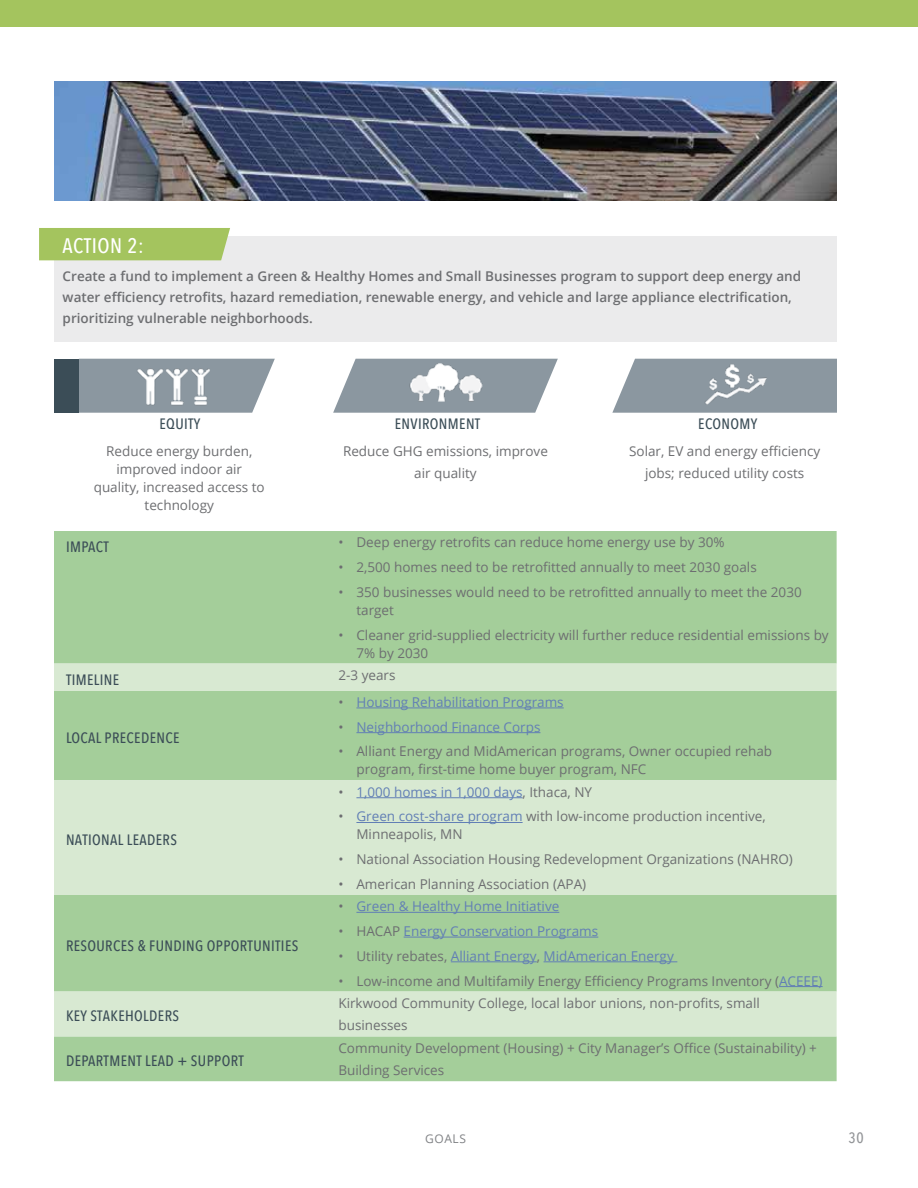
<style>
.page{position:relative;width:918px;height:1188px;background:#fff}
.page>*{position:absolute;margin:0;border:0;box-sizing:border-box;transform-origin:0 0}
.t1{font:500 21px "Avenir Next Condensed";letter-spacing:.02em;color:#fff}
.t2{font:500 15px "Avenir Next Condensed";letter-spacing:.025em;color:#3b4d57}
.t3{font:500 15px "Avenir Next Condensed";color:#939598}
.t4{font:13.5px/18px "Open Sans";color:#6d6e71}
.t5{font:600 13.5px/21px "Open Sans";color:#6d6e71}
.t6{font:13.5px "Open Sans";color:#627fb5}
.t7{font:12px "Open Sans";letter-spacing:.05em;color:#808285}
.s1{color:#6d6e71}
.s2{color:#627fb5}
</style>
<div class="page">
<div style="left:0;top:0;width:918px;height:27px;background:#a4c45e"></div>
<img style="left:54px;top:81px;width:783px;height:120px">
<div style="left:54px;top:236px;width:783px;height:105px;background:#ebebec"></div>
<div style="left:39px;top:228px;width:191px;height:32px;background:#a4c45e"></div>
<div style="left:54px;top:531px;width:783px;height:550px;background:#a4ce9a"></div>
<svg style="left:54px;top:664px;width:783px;height:372px;background:#bedbb6"></svg>
<hr style="left:356px;top:708px;width:208px;height:1px;background:#627fb5">
<hr style="left:356px;top:732px;width:184px;height:1px;background:#627fb5">
<hr style="left:356px;top:797px;width:167px;height:1px;background:#627fb5">
<hr style="left:356px;top:822px;width:167px;height:1px;background:#627fb5">
<hr style="left:356px;top:912px;width:203px;height:1px;background:#627fb5">
<hr style="left:404px;top:937px;width:194px;height:1px;background:#627fb5">
<hr style="left:451px;top:961px;width:86px;height:1px;background:#627fb5">
<hr style="left:544px;top:961px;width:133px;height:1px;background:#627fb5">
<hr style="left:779px;top:986px;width:44px;height:1px;background:#627fb5">
<svg style="left:79px;top:359px;width:196px;height:54px;background:#97a2aa"></svg>
<svg style="left:612px;top:359px;width:225px;height:54px;background:#949fa8"></svg>
<svg style="left:333px;top:359px;width:225px;height:54px;background:#9da7af"></svg>
<img style="left:130px;top:365px;width:93px;height:45px">
<img style="left:399px;top:361px;width:93px;height:44px">
<img style="left:686px;top:361px;width:92px;height:44px">
<div style="left:54px;top:359px;width:25px;height:54px;background:#3b4d57"></div>
<h1 class="t1" style="left:63px;top:233px;width:83px">ACTION 2:</h1>
<p class="t5" style="left:63px;top:265px;width:740px">Create a fund to implement a Green &amp; Healthy Homes and Small Businesses program to support deep energy and water efficiency retrofits, hazard remediation, renewable energy, and vehicle and large appliance electrification, prioritizing vulnerable neighborhoods.</p>
<p class="t2" style="left:160px;top:415px;width:43px">EQUITY</p>
<p class="t2" style="left:395px;top:415px;width:87px">ENVI RONMENT</p>
<p class="t2" style="left:698px;top:415px;width:61px">ECONOMY</p>
<p class="t4" style="left:94px;top:441px;width:173px;text-align:center">Reduce energy burden, improved indoor air quality, increased access to technology</p>
<p class="t4" style="left:343px;top:439px;width:206px;line-height:22.5px;text-align:center">Reduce GHG emissions, improve air quality</p>
<p class="t4" style="left:629px;top:439px;width:193px;line-height:22.5px;text-align:center">Solar, EV and energy efficiency jobs; reduced utility costs</p>
<p class="t2" style="left:66px;top:538px;width:44px">I MPACT</p>
<p class="t4" style="left:338px;top:533px;width:388px">• Deep energy retrofits can reduce home energy use by 30%</p>
<p class="t4" style="left:338px;top:558px;width:420px">• 2,500 homes need to be retrofitted annually to meet 2030 goals</p>
<p class="t4" style="left:356px;top:583px;width:447px;text-indent:-18px">• 350 businesses would need to be retrofitted annually to meet the 2030 target</p>
<p class="t4" style="left:356px;top:625px;width:474px;text-indent:-18px">• Cleaner grid-supplied electricity will further reduce residential emissions by<br>7% by 2030</p>
<p class="t2" style="left:66px;top:670px;width:55px">TIMELINE</p>
<p class="t4" style="left:338px;top:666px;width:59px">2-3 years</p>
<p class="t2" style="left:66px;top:729px;width:115px">LOCAL PRECEDENCE</p>
<p class="t2" style="left:66px;top:831px;width:112px">NATI ONAL LEADERS</p>
<p class="t2" style="left:66px;top:936px;width:234px">RESOURCES &amp; FUNDI NG OPPORTUNITI ES</p>
<p class="t2" style="left:66px;top:1007px;width:115px">KEY STAKEHOLDERS</p>
<p class="t2" style="left:66px;top:1052px;width:179px">DEPARTMENT LEAD + SUPPORT</p>
<p class="t6" style="left:338px;top:693px;width:227px"><span class="s1">•</span> Housing Rehabilitation Programs</p>
<p class="t6" style="left:338px;top:718px;width:204px"><span class="s1">•</span> Neighborhood Finance Corps</p>
<p class="t4" style="left:356px;top:742px;width:417px;text-indent:-18px">• Alliant Energy and MidAmerican programs, Owner occupied rehab program, first-time home buyer program, NFC</p>
<p class="t6" style="left:338px;top:783px;width:255px"><span class="s1">•</span> 1,000 homes in 1,000 days<span class="s1">, Ithaca, NY</span></p>
<p class="t4" style="left:356px;top:807px;width:411px;text-indent:-18px">• <span class="s2">Green cost-share program</span> with low-income production incentive,<br>Minneapolis, MN</p>
<p class="t4" style="left:338px;top:850px;width:456px">• National Association Housing Redevelopment Organizations (NAHRO)</p>
<p class="t4" style="left:338px;top:875px;width:249px">• American Planning Association (APA)</p>
<p class="t6" style="left:338px;top:897px;width:222px"><span class="s1">•</span> Green &amp; Healthy Home Initiative</p>
<p class="t6" style="left:338px;top:922px;width:261px"><span class="s1">• HACAP</span> Energy Conservation Programs</p>
<p class="t6" style="left:338px;top:947px;width:337px"><span class="s1">• Utility rebates,</span> Alliant Energy<span class="s1">,</span> MidAmerican Energy</p>
<p class="t4" style="left:338px;top:971px;width:486px">• Low-income and Multifamily Energy Efficiency Programs Inventory (<span class="s2">ACEEE)</span></p>
<p class="t4" style="left:338px;top:991px;width:423px;line-height:22.5px">Kirkwood Community College, local labor unions, non-profits, small businesses</p>
<p class="t4" style="left:338px;top:1036px;width:480px;line-height:22.5px">Community Development (Housing) + City Manager’s Office (Sustainability) +<br>Building Services</p>
<p class="t7" style="left:425px;top:1130px;width:42px">GOALS</p>
<p class="t3" style="left:849px;top:1129px;width:17px">30</p>
</div>
